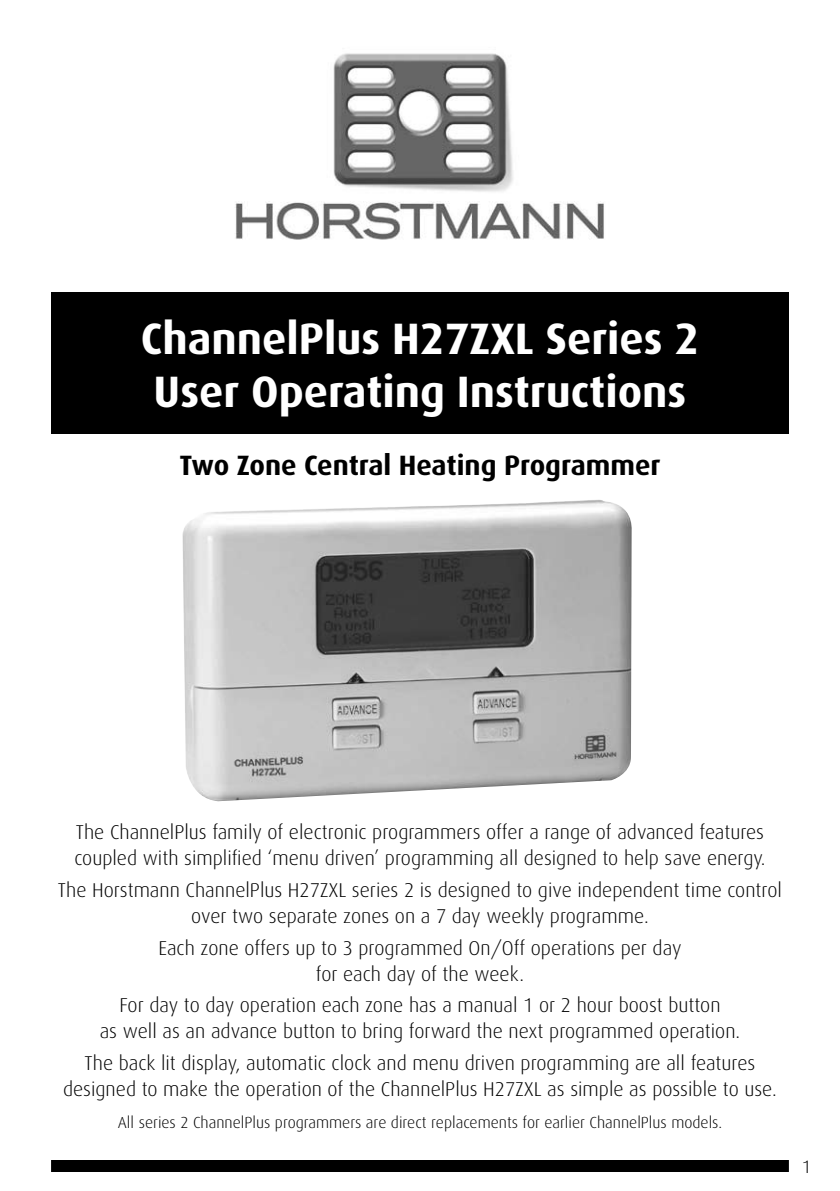
<style>
.page{position:relative;width:840px;height:1191px;background:#fff}
.page>*{position:absolute;margin:0;border:0;box-sizing:border-box;transform-origin:0 0}
.t1{font:700 44px/52.8px "Dax";color:#fff}
.t2{font:700 28px "Dax";color:#000}
.t3{font:300 20px/26px "Dax";color:#000;text-align:center}
.t4{font:300 18px "Dax";color:#000}
.t5{font:300 16px "Dax";color:#000}
</style>
<div class="page">
<img style="left:235px;top:53px;width:369px;height:187px">
<div style="left:51px;top:292px;width:737px;height:142px;background:#000"></div>
<div style="left:51px;top:1160px;width:737px;height:12px;background:#000"></div>
<img style="left:182px;top:500px;width:450px;height:301px">
<h1 class="t1" style="left:141px;top:313px;width:559px">ChannelPlus H27ZXL Series 2<br>User Operating Instructions</h1>
<h2 class="t2" style="left:179px;top:450px;width:482px">Two Zone Central Heating Programmer</h2>
<p class="t3" style="left:74px;top:819px;width:692px;text-align:left">The ChannelPlus family of electronic programmers offer a range of advanced features coupled with simplified ‘menu driven’ programming all designed to help save energy.</p>
<p class="t3" style="left:58px;top:877px;width:725px">The Horstmann ChannelPlus H27ZXL series 2 is designed to give independent time control over two separate zones on a 7 day weekly programme.</p>
<p class="t3" style="left:158px;top:935px;width:524px">Each zone offers up to 3 programmed On/Off operations per day for each day of the week.</p>
<p class="t3" style="left:100px;top:992px;width:641px">For day to day operation each zone has a manual 1 or 2 hour boost button<br>as well as an advance button to bring forward the next programmed operation.</p>
<p class="t3" style="left:63px;top:1050px;width:715px">The back lit display, automatic clock and menu driven programming are all features designed to make the operation of the ChannelPlus H27ZXL as simple as possible to use.</p>
<p class="t5" style="left:118px;top:1113px;width:605px">All series 2 ChannelPlus programmers are direct replacements for earlier ChannelPlus models.</p>
<p class="t4" style="left:801px;top:1157px;width:11px">1</p>
</div>
